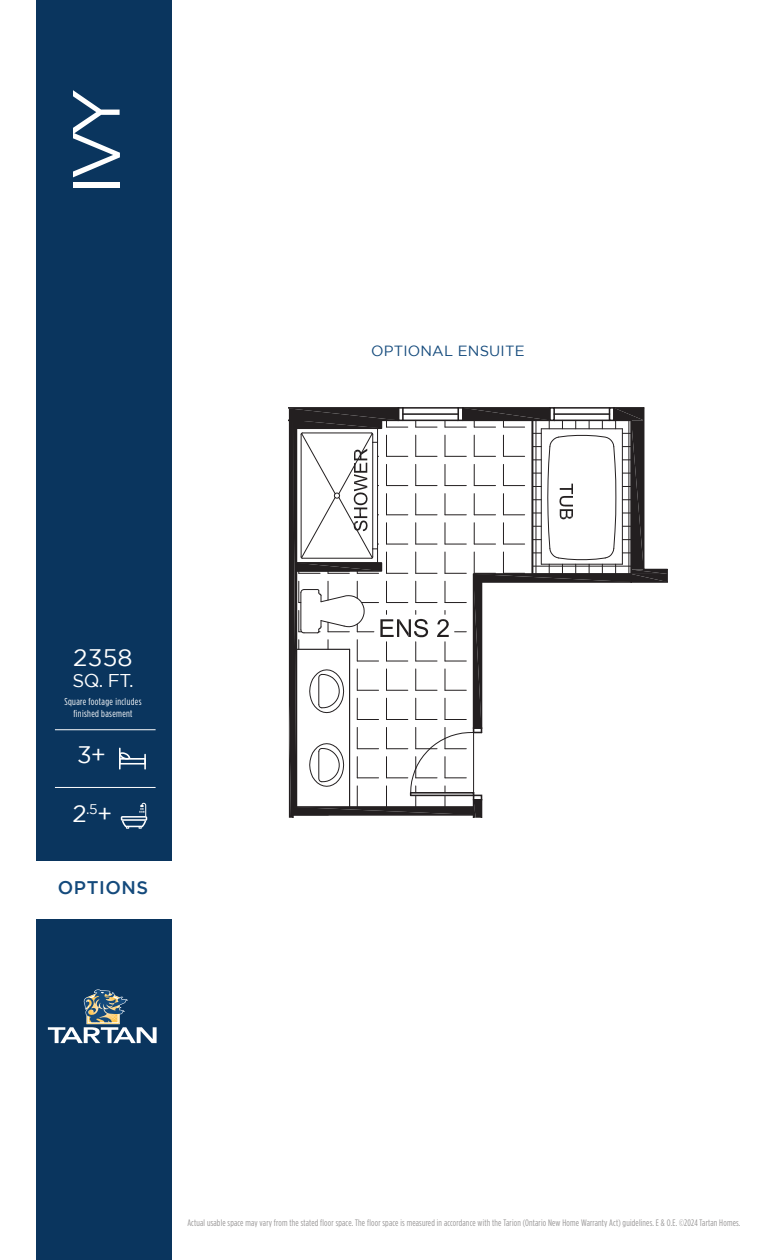
<style>
.page{position:relative;width:765px;height:1260px;background:#fff}
.page>*{position:absolute;margin:0;border:0;box-sizing:border-box;transform-origin:0 0}
.t1{font:66.62px "Gotham";color:#fff}
.t2{font:24px "Gotham";color:#fff}
.t3{font:23.88px "Gotham";color:#fff}
.t4{font:18.5px "Gotham";color:#fff}
.t5{font:500 18.25px "Gotham";letter-spacing:.03em;color:#144a7c}
.t6{font:14.75px "Gotham";letter-spacing:.01em;color:#144a7c}
.t7{font:10px/11.6px "Gotham Condensed";letter-spacing:.035em;color:#fff;text-align:center}
.t8{font:9.38px "Gotham Condensed";letter-spacing:.02em;color:#979595}
</style>
<div class="page">
<div style="left:36px;top:0;width:135px;height:860px;background:#0a355e"></div>
<hr style="left:119px;top:748px;width:2px;height:22px;background:#fff">
<svg style="left:119px;top:752px;width:27px;height:18px"></svg>
<svg style="left:121px;top:803px;width:26px;height:26px"></svg>
<div style="left:36px;top:919px;width:135px;height:341px;background:#0a355e"></div>
<hr style="left:55px;top:787px;width:101px;height:1px;background:#fff">
<hr style="left:55px;top:729px;width:101px;height:1px;background:#fff">
<svg style="left:48px;top:989px;width:109px;height:54px"></svg>
<svg style="left:289px;top:407px;width:379px;height:411px"></svg>
<h1 class="t1" style="left:59px;top:195px;width:108px;rotate:-90deg">IVY</h1>
<h2 class="t2" style="left:73px;top:645px;width:61px">2358</h2>
<h3 class="t4" style="left:72px;top:670px;width:63px">SQ. FT.</h3>
<p class="t7" style="left:64px;top:696px;width:79px">Square footage includes finished basement</p>
<h3 class="t3" style="left:77px;top:741px;width:31px">3+</h3>
<h3 class="t3" style="left:73px;top:800px;width:41px">2<sup>.5</sup>+</h3>
<p class="t5" style="left:58px;top:877px;width:92px">OPTIONS</p>
<p class="t6" style="left:371px;top:343px;width:155px">OPTIONAL ENSUITE</p>
<p class="t8" style="left:187px;top:1217px;width:555px">Actual usable space may vary from the stated floor space. The floor space is measured in accordance with the Tarion (Ontario New Home Warranty Act) guidelines. E &amp; O.E. ©2024 Tartan Homes.</p>
</div>
